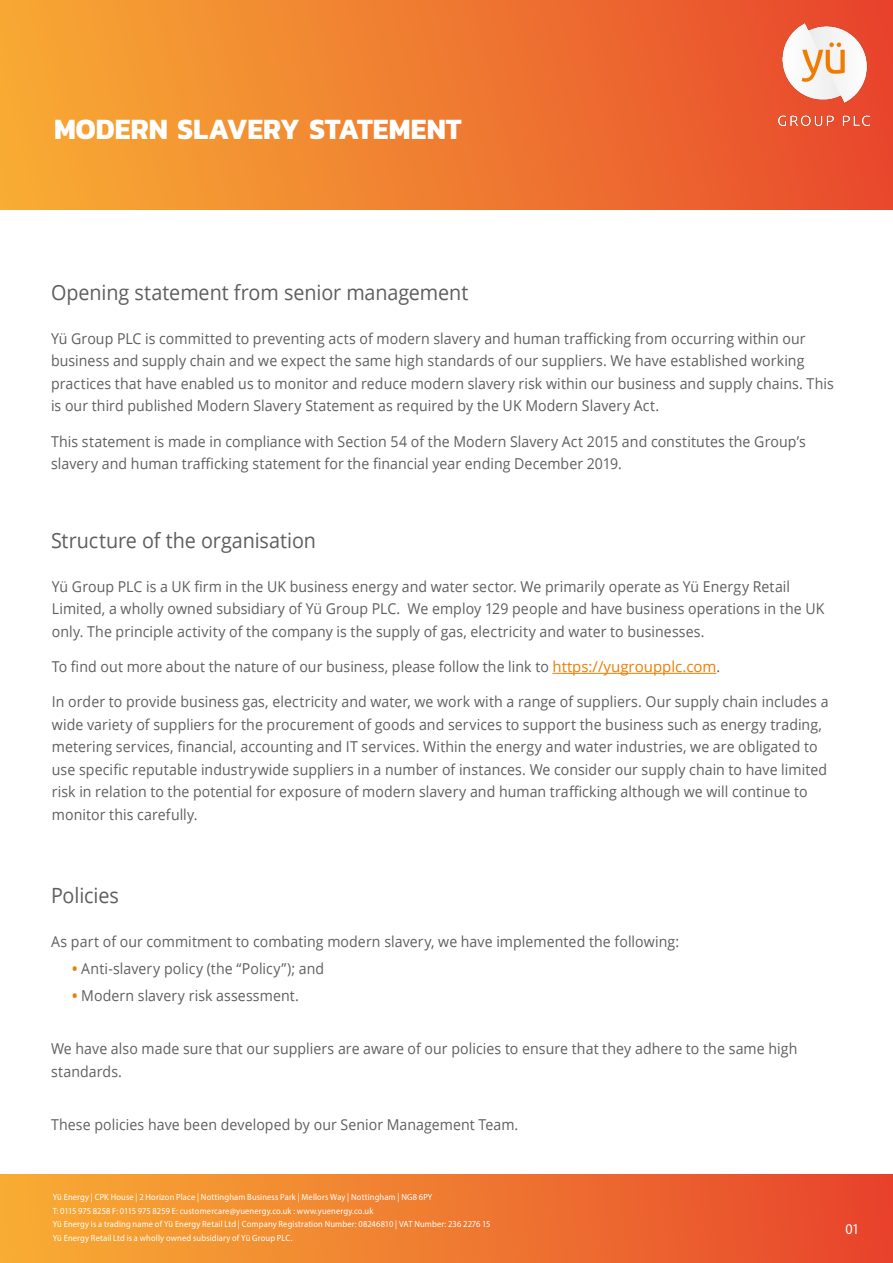
<style>
.page{position:relative;width:893px;height:1263px;background:#fff}
.page>*{position:absolute;margin:0;border:0;box-sizing:border-box;transform-origin:0 0}
.t1{font:700 30px "Kanit";color:#fff;scale:.94 1}
.t2{font:21px "Open Sans";letter-spacing:-.005em;color:#5f5e5e;scale:.94 1}
.t3{font:15px/22.5px "Open Sans";letter-spacing:.005em;color:#5f5e5e;scale:.94 1}
.t4{font:15px "Myriad Pro";color:#fff;scale:.94 1}
.t5{font:9px/13.5px "Myriad Pro";letter-spacing:.015em;color:#fff;scale:.94 1}
.s1{color:#ef7d00}
.s2{font-weight:700;color:#ef7d00}
</style>
<div class="page">
<div style="left:0;top:0;width:893px;height:210px;background:linear-gradient(to right,#f7ac34,#e8482d)"></div>
<div style="left:0;top:1174px;width:893px;height:89px;background:linear-gradient(to right,#f8ae34,#e7442d)"></div>
<hr style="left:552px;top:673px;width:164px;height:1px;background:#ef7d00">
<img style="left:779px;top:23px;width:91px;height:102px">
<h1 class="t1" style="left:54px;top:106px;width:435px">MODERN SLAVERY STATEMENT</h1>
<h2 class="t2" style="left:51px;top:278px;width:445px">Opening statement from senior management</h2>
<p class="t3" style="left:51px;top:327px;width:834px">Yü Group PLC is committed to preventing acts of modern slavery and human trafficking from occurring within our business and supply chain and we expect the same high standards of our suppliers. We have established working practices that have enabled us to monitor and reduce modern slavery risk within our business and supply chains. This is our third published Modern Slavery Statement as required by the UK Modern Slavery Act.</p>
<p class="t3" style="left:51px;top:430px;width:805px">This statement is made in compliance with Section 54 of the Modern Slavery Act 2015 and constitutes the Group’s slavery and human trafficking statement for the financial year ending December 2019.</p>
<h2 class="t2" style="left:51px;top:526px;width:283px">Structure of the organisation</h2>
<p class="t3" style="left:52px;top:575px;width:823px">Yü Group PLC is a UK firm in the UK business energy and water sector. We primarily operate as Yü Energy Retail<br>Limited, a wholly owned subsidiary of Yü Group PLC. We employ 129 people and have business operations in the UK only. The principle activity of the company is the supply of gas, electricity and water to businesses.</p>
<p class="t3" style="left:52px;top:655px;width:712px">To find out more about the nature of our business, please follow the link to <span class="s1">https://yugroupplc.com</span>.</p>
<p class="t3" style="left:52px;top:690px;width:828px">In order to provide business gas, electricity and water, we work with a range of suppliers. Our supply chain includes a wide variety of suppliers for the procurement of goods and services to support the business such as energy trading, metering services, financial, accounting and IT services. Within the energy and water industries, we are obligated to use specific reputable industrywide suppliers in a number of instances. We consider our supply chain to have limited risk in relation to the potential for exposure of modern slavery and human trafficking although we will continue to monitor this carefully.</p>
<h2 class="t2" style="left:51px;top:881px;width:74px">Policies</h2>
<p class="t3" style="left:51px;top:930px;width:670px">As part of our commitment to combating modern slavery, we have implemented the following:</p>
<p class="t3" style="left:72px;top:957px;width:270px"><span class="s2">•</span> Anti-slavery policy (the “Policy”); and</p>
<p class="t3" style="left:72px;top:983px;width:242px"><span class="s2">•</span> Modern slavery risk assessment.</p>
<p class="t3" style="left:51px;top:1037px;width:795px">We have also made sure that our suppliers are aware of our policies to ensure that they adhere to the same high standards.</p>
<p class="t3" style="left:51px;top:1113px;width:499px">These policies have been developed by our Senior Management Team.</p>
<p class="t5" style="left:53px;top:1190px;width:467px">Yü Energy | CPK House | 2 Horizon Place | Nottingham Business Park | Mellors Way | Nottingham | NG8 6PY<br>T: 0115 975 8258 F: 0115 975 8259 E: customercare@yuenergy.co.uk : www.yuenergy.co.uk<br>Yü Energy is a trading name of Yü Energy Retail Ltd | Company Registration Number: 08246810 | VAT Number: 236 2276 15<br>Yü Energy Retail Ltd is a wholly owned subsidiary of Yü Group PLC.</p>
<p class="t4" style="left:845px;top:1219px;width:16px">01</p>
</div>
